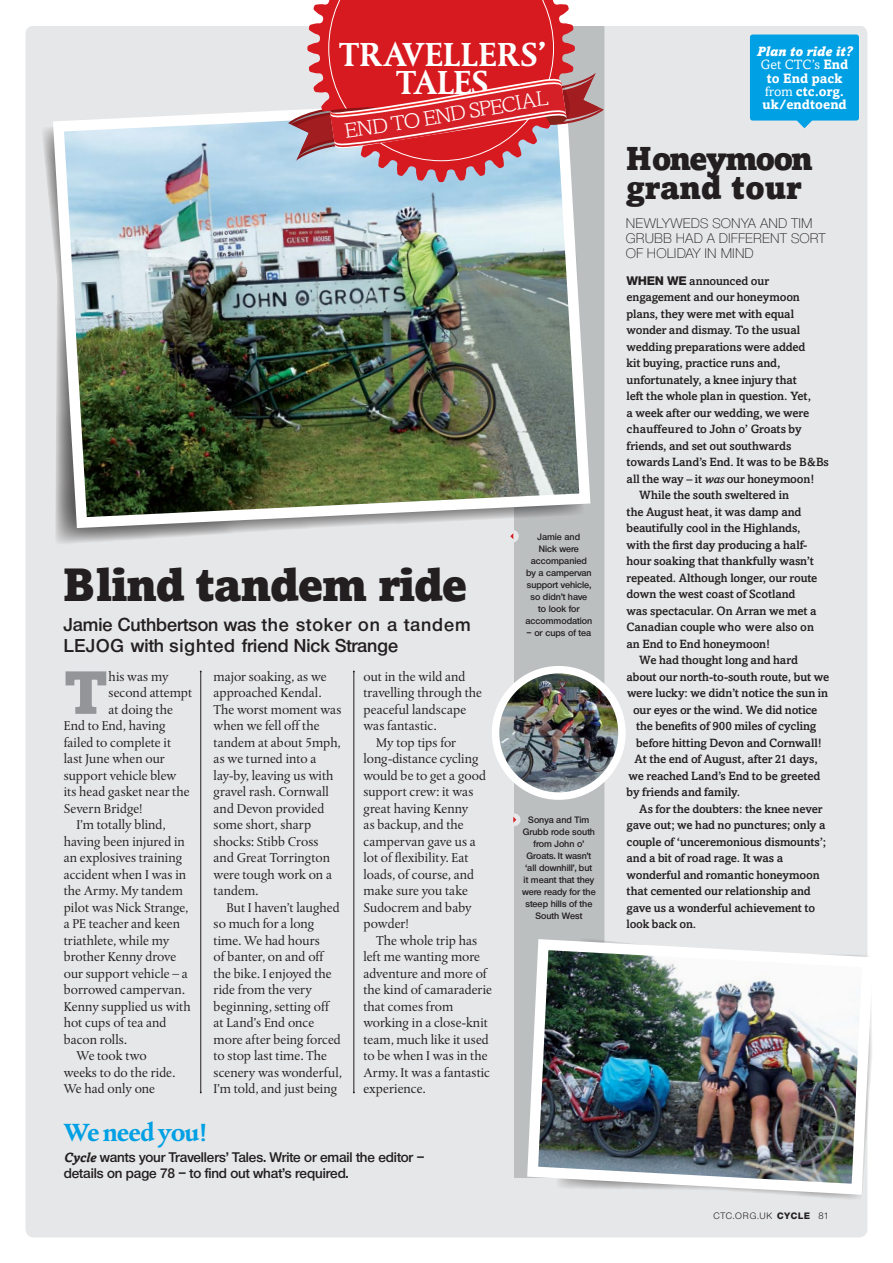
<style>
.page{position:relative;width:893px;height:1263px;background:#fff}
.page>*{position:absolute;margin:0;border:0;box-sizing:border-box;transform-origin:0 0}
._2ndPara{font:900 60.75px "Amasis";color:#939598}
.t1{font:900 46.5px "Amasis";letter-spacing:-.035em;color:#231f20}
.t2{font:700 34.2px/28.2px "Albertina";color:#fff;text-align:center;scale:.94 1}
.t3{font:900 33px/28.5px "Amasis";letter-spacing:-.005em;color:#231f20}
.t4{font:700 25.5px "Albertina";letter-spacing:-.05em;color:#00a0e4}
.t5{font:300 21px "Amasis";color:#fff;scale:1.08 1}
.t6{font:600 18px/21px "Olnova";color:#231f20}
._2ndPara-2{font:13.5px/16.5px "Albertina";letter-spacing:-.005em;color:#231f20}
.t7{font:600 13.5px/16.5px "Olnova";letter-spacing:-.01em;color:#231f20}
.t8{font:300 13.5px/15px "Olnova";letter-spacing:.01em;color:#231f20}
._1stPara{font:700 13.5px/13.2px "Amasis";letter-spacing:.005em;color:#fff;text-align:center}
.t9{font:500 12px/16.5px "Amasis";letter-spacing:-.01em;color:#231f20}
.t10{font:600 9px/12px "Olnova";color:#231f20;text-align:center}
.t11{font:9px "Olnova";letter-spacing:.08em;color:#231f20}
.s1{font-family:"Amasis";font-weight:700;font-style:italic}
.s2{font-weight:900;font-style:italic}
.s3{font-weight:400}
.s4{font-family:"Olnova";font-weight:800}
.s5{font-style:italic}
.s6{font-weight:800}
</style>
<div class="page">
<div style="left:26px;top:26px;width:841px;height:1211px;background:#e6e7e8;border-radius:9px"></div>
<div style="left:513px;top:169px;width:91px;height:1009px;background:#bcbfc0"></div>
<svg style="left:43px;top:129px;width:543px;height:417px"></svg>
<img style="left:47px;top:111px;width:549px;height:423px">
<img style="left:495px;top:670px;width:127px;height:126px;border-radius:63px">
<div style="left:492px;top:666px;width:134px;height:134px;border:8px solid #fff;border-radius:50%"></div>
<svg style="left:307px;top:169px;width:268px;height:13px;background:#b1b8cd"></svg>
<div style="left:506px;top:530px;width:13px;height:13px;background:#e6e7e8;border-radius:50%"></div>
<svg style="left:510px;top:533px;width:3px;height:6px"></svg>
<div style="left:508px;top:813px;width:13px;height:13px;background:#e6e7e8;border-radius:50%"></div>
<svg style="left:513px;top:817px;width:3px;height:6px"></svg>
<img style="left:522px;top:933px;width:350px;height:267px">
<svg style="left:750px;top:35px;width:109px;height:93px;background:#11a5e4"></svg>
<hr style="left:354px;top:671px;width:1px;height:421px;background:#231f20">
<hr style="left:200px;top:671px;width:1px;height:421px;background:#231f20">
<svg style="left:279px;top:0;width:326px;height:169px;background:#d3565c"></svg>
<p class="t2" style="left:339px;top:40px;width:222px">TRAVELLERS’<br>TALES</p>
<p class="t5" style="left:421px;top:107px;width:77px;rotate:-10deg">end spe</p>
<p class="t1" style="left:63px;top:555px;width:406px">Blind tandem ride</p>
<p class="t6" style="left:64px;top:614px;width:408px">Jamie Cuthbertson was the stoker on a tandem<br>LEJOG with sighted friend Nick Strange</p>
<p class="_2ndPara" style="left:64px;top:655px;width:46px">T</p>
<p class="_2ndPara-2" style="left:109px;top:668px;width:61px">his was my</p>
<p class="_2ndPara-2" style="left:363px;top:668px;width:120px">out in the wild and travelling through the peaceful landscape was fantastic.</p>
<p class="_2ndPara-2" style="left:363px;top:734px;width:124px;text-indent:13px">My top tips for long-distance cycling would be to get a good support crew: it was great having Kenny<br>as backup, and the campervan gave us a lot of flexibility. Eat loads, of course, and make sure you take<br>Sudocrem and baby powder!</p>
<p class="_2ndPara-2" style="left:363px;top:932px;width:130px;text-indent:13px">The whole trip has left me wanting more adventure and more of the kind of camaraderie that comes from working in a close-knit team, much like it used to be when I was in the<br>Army. It was a fantastic experience.</p>
<p class="_2ndPara-2" style="left:214px;top:668px;width:129px">major soaking, as we approached Kendal.<br>The worst moment was when we fell off the tandem at about 5mph, as we turned into a lay-by, leaving us with gravel rash. Cornwall and Devon provided some short, sharp shocks: Stibb Cross and Great Torrington were tough work on a tandem.</p>
<p class="_2ndPara-2" style="left:214px;top:899px;width:130px;text-indent:13px">But I haven’t laughed so much for a long time. We had hours<br>of banter, on and off the bike. I enjoyed the ride from the very beginning, setting off at Land’s End once more after being forced to stop last time. The scenery was wonderful,<br>I’m told, and just being</p>
<p class="_2ndPara-2" style="left:109px;top:685px;width:85px">second attempt</p>
<p class="_2ndPara-2" style="left:109px;top:701px;width:66px">at doing the</p>
<p class="_2ndPara-2" style="left:64px;top:718px;width:103px">End to End, having</p>
<p class="_2ndPara-2" style="left:64px;top:734px;width:109px">failed to complete it</p>
<p class="_2ndPara-2" style="left:64px;top:751px;width:103px">last June when our</p>
<p class="_2ndPara-2" style="left:64px;top:767px;width:114px">support vehicle blew</p>
<p class="_2ndPara-2" style="left:64px;top:784px;width:127px">its head gasket near the</p>
<p class="_2ndPara-2" style="left:64px;top:800px;width:80px">Severn Bridge!</p>
<p class="_2ndPara-2" style="left:64px;top:817px;width:128px;text-indent:13px">I’m totally blind, having been injured in an explosives training accident when I was in the Army. My tandem pilot was Nick Strange, a PE teacher and keen triathlete, while my brother Kenny drove our support vehicle – a borrowed campervan.<br>Kenny supplied us with hot cups of tea and bacon rolls.</p>
<p class="_2ndPara-2" style="left:64px;top:1048px;width:113px;text-indent:13px">We took two weeks to do the ride.<br>We had only one</p>
<p class="t4" style="left:64px;top:1117px;width:144px">WE NEED YOU!</p>
<p class="t7" style="left:64px;top:1149px;width:362px"><span class="s1">Cycle</span> wants your Travellers’ Tales. Write or email the editor – details on page 78 – to find out what’s required.</p>
<p class="t10" style="left:525px;top:530px;width:68px">Jamie and<br>Nick were accompanied by a campervan support vehicle, so didn’t have to look for accommodation</p>
<p class="t10" style="left:527px;top:626px;width:66px">– or cups of tea</p>
<p class="t10" style="left:522px;top:814px;width:75px">Sonya and Tim<br>Grubb rode south from John o’<br>Groats. It wasn’t ‘all downhill’, but<br>it meant that they were ready for the steep hills of the<br>South West</p>
<p class="_1stPara" style="left:757px;top:45px;width:97px"><span class="s2">Plan to ride it?<br></span><span class="s3">Get CTC’s</span> End to End pack <span class="s3">from</span> ctc.org. uk/endtoend</p>
<p class="t3" style="left:626px;top:144px;width:189px">Honeymoon grand tour</p>
<p class="t8" style="left:626px;top:215px;width:202px">NEWLYWEDS SONYA AND TIM<br>GRUBB HAD A DIFFERENT SORT<br>OF HOLIDAY IN MIND</p>
<p class="t9" style="left:626px;top:272px;width:204px"><span class="s4">WHEN WE</span> announced our engagement and our honeymoon plans, they were met with equal wonder and dismay. To the usual wedding preparations were added<br>kit buying, practice runs and, unfortunately, a knee injury that<br>left the whole plan in question. Yet,<br>a week after our wedding, we were chauffeured to John o’ Groats by friends, and set out southwards towards Land’s End. It was to be B&amp;Bs all the way – it <span class="s5">was</span> our honeymoon!</p>
<p class="t9" style="left:626px;top:487px;width:192px;text-indent:13px">While the south sweltered in<br>the August heat, it was damp and beautifully cool in the Highlands, with the first day producing a half&shy;hour soaking that thankfully wasn’t repeated. Although longer, our route down the west coast of Scotland was spectacular. On Arran we met a<br>Canadian couple who were also on an End to End honeymoon!</p>
<p class="t9" style="left:639px;top:652px;width:160px">We had thought long and hard</p>
<p class="t9" style="left:626px;top:668px;width:204px">about our north-to-south route, but we</p>
<p class="t9" style="left:627px;top:685px;width:203px">were lucky: we didn’t notice the sun in</p>
<p class="t9" style="left:633px;top:701px;width:186px">our eyes or the wind. We did notice</p>
<p class="t9" style="left:636px;top:718px;width:182px">the benefits of 900 miles of cycling</p>
<p class="t9" style="left:636px;top:734px;width:187px">before hitting Devon and Cornwall!</p>
<p class="t9" style="left:634px;top:751px;width:185px">At the end of August, after 21 days,</p>
<p class="t9" style="left:628px;top:767px;width:193px">we reached Land’s End to be greeted</p>
<p class="t9" style="left:626px;top:784px;width:115px">by friends and family.</p>
<p class="t9" style="left:626px;top:800px;width:201px;text-indent:13px">As for the doubters: the knee never gave out; we had no punctures; only a couple of ‘unceremonious dismounts’; and a bit of road rage. It was a wonderful and romantic honeymoon that cemented our relationship and gave us a wonderful achievement to look back on.</p>
<p class="t11" style="left:714px;top:1210px;width:117px">CTC.ORG.UK <span class="s6">CYCLE</span> 81</p>
</div>
